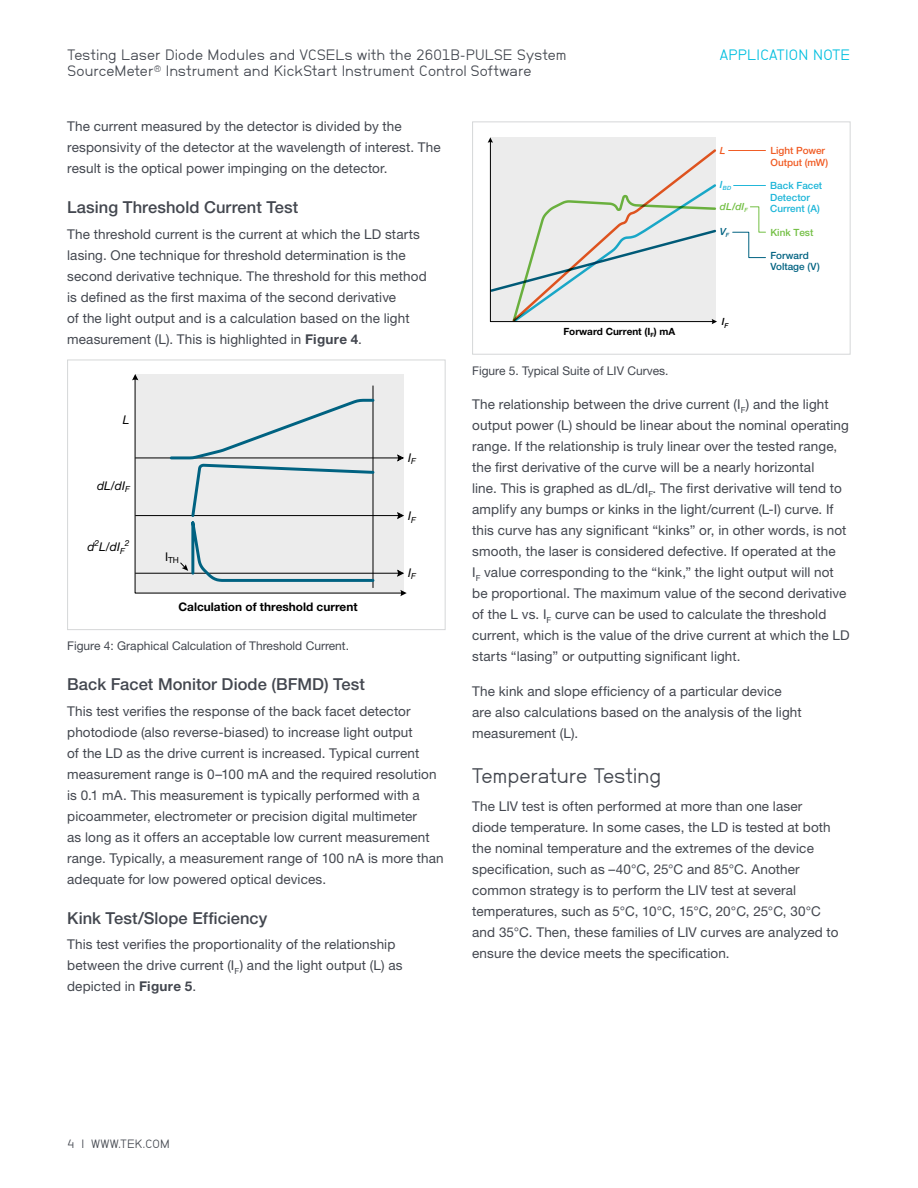
<style>
.page{position:relative;width:918px;height:1188px;background:#fff}
.page>*{position:absolute;margin:0;border:0;box-sizing:border-box;transform-origin:0 0}
.t1{font:21px "NB Grotesk";letter-spacing:-.005em;color:#43474f}
.t2{font:500 16.5px "Helvetica Neue LT Std";letter-spacing:.005em;color:#43474f}
.t3{font:15px/16.5px "NB Grotesk";letter-spacing:.005em;color:#43474f}
.t4{font:15px "NB Grotesk";letter-spacing:.02em;color:#00bfdf}
.t5{font:13.5px/21px "Helvetica Neue LT Std";letter-spacing:.01em;color:#43474f}
.t6{font:12px "Helvetica Neue LT Std";color:#43474f}
.t7{font:italic 12px "Helvetica Neue LT Std";color:#000}
.t8{font:12px "NB Grotesk";letter-spacing:.025em;color:#43474f}
.t9{font:700 11.85px "Helvetica Neue LT Std";color:#000}
.t10{font:500 9.9px/11.7px "Helvetica Neue LT Std";color:#1cb5d8}
.t11{font:700 9.9px "Helvetica Neue LT Std";color:#000}
.t12{font:500 9.9px/11.6px "Helvetica Neue LT Std";color:#f05a22}
.t13{font:500 9.9px/11.6px "Helvetica Neue LT Std";color:#006281}
.t14{font:500 9.9px "Helvetica Neue LT Std";color:#73bf44}
.t15{font:italic 500 9.9px "Helvetica Neue";color:#73bf44}
.t16{font:italic 500 9.9px "Helvetica Neue";color:#000}
.t17{font:8.4px "Helvetica Neue LT Std";color:#000}
.t18{font:italic 8.4px "Helvetica Neue LT Std";color:#000}
.t19{font:italic 500 5.85px "Helvetica Neue";color:#1cb5d8}
.t20{font:italic 500 5.85px "Helvetica Neue";color:#73bf44}
.t21{font:italic 500 5.85px "Helvetica Neue";color:#006281}
.s1{font-weight:700}
</style>
<div class="page">
<div style="left:135px;top:374px;width:269px;height:219px;background:#ececec"></div>
<svg style="left:132px;top:374px;width:6px;height:6px"></svg>
<svg style="left:134px;top:378px;width:268px;height:216px"></svg>
<svg style="left:400px;top:590px;width:7px;height:6px"></svg>
<div style="left:67px;top:360px;width:379px;height:270px;border:1px solid #d5d7d8"></div>
<div style="left:472px;top:122px;width:379px;height:233px;border:1px solid #d5d7d8"></div>
<svg style="left:488px;top:137px;width:278px;height:187px"></svg>
<p class="t3" style="left:68px;top:46px;width:500px">Testing Laser Diode Modules and VCSELs with the 2601B-PULSE System<br>SourceMeter<sup>®</sup> Instrument and KickStart Instrument Control Software</p>
<p class="t4" style="left:720px;top:46px;width:132px">APPLICATION NOTE</p>
<p class="t5" style="left:67px;top:116px;width:375px">The current measured by the detector is divided by the responsivity of the detector at the wavelength of interest. The result is the optical power impinging on the detector.</p>
<p class="t2" style="left:67px;top:197px;width:233px">Lasing Threshold Current Test</p>
<p class="t5" style="left:67px;top:223px;width:361px">The threshold current is the current at which the LD starts lasing. One technique for threshold determination is the second derivative technique. The threshold for this method is defined as the first maxima of the second derivative<br>of the light output and is a calculation based on the light measurement (L). This is highlighted in <span class="s1">Figure 4</span>.</p>
<p class="t7" style="left:123px;top:413px;width:8px">L</p>
<p class="t7" style="left:97px;top:478px;width:34px">dL/dI<sub>F</sub></p>
<p class="t7" style="left:87px;top:540px;width:39px">d<sup>2</sup>L/dI<sub>F</sub></p>
<p class="t18" style="left:125px;top:538px;width:6px">2</p>
<p class="t17" style="left:165px;top:555px;width:16px"><sup>I</sup>TH</p>
<p class="t9" style="left:178px;top:600px;width:181px">Calculation of threshold current</p>
<p class="t7" style="left:408px;top:450px;width:9px">I<sub>F</sub></p>
<p class="t7" style="left:408px;top:509px;width:9px">I<sub>F</sub></p>
<p class="t7" style="left:408px;top:566px;width:9px">I<sub>F</sub></p>
<p class="t6" style="left:67px;top:639px;width:283px">Figure 4: Graphical Calculation of Threshold Current.</p>
<p class="t2" style="left:67px;top:675px;width:299px">Back Facet Monitor Diode (BFMD) Test</p>
<p class="t5" style="left:67px;top:700px;width:378px">This test verifies the response of the back facet detector photodiode (also reverse-biased) to increase light output<br>of the LD as the drive current is increased. Typical current measurement range is 0–100 mA and the required resolution is 0.1 mA. This measurement is typically performed with a picoammeter, electrometer or precision digital multimeter<br>as long as it offers an acceptable low current measurement range. Typically, a measurement range of 100 nA is more than adequate for low powered optical devices.</p>
<p class="t2" style="left:67px;top:908px;width:202px">Kink Test/Slope Efficiency</p>
<p class="t5" style="left:67px;top:934px;width:337px">This test verifies the proportionality of the relationship between the drive current (I<sub>F</sub>) and the light output (L) as depicted in <span class="s1">Figure 5</span>.</p>
<p class="t12" style="left:770px;top:145px;width:59px">Light Power<br>Output (mW)</p>
<p class="t19" style="left:720px;top:185px;width:13px"><sup>I</sup>BD</p>
<p class="t10" style="left:770px;top:179px;width:53px">Back Facet<br>Detector<br>Current (A)</p>
<p class="t15" style="left:720px;top:201px;width:26px;rotate:1deg">dL/dI</p>
<p class="t20" style="left:745px;top:207px;width:5px">F</p>
<p class="t21" style="left:726px;top:231px;width:5px">F</p>
<p class="t14" style="left:770px;top:226px;width:44px">Kink Test</p>
<p class="t11" style="left:563px;top:326px;width:114px">Forward Current (I<sub>F</sub>) mA</p>
<p class="t16" style="left:722px;top:316px;width:8px">I<sub>F</sub></p>
<p class="t13" style="left:770px;top:249px;width:51px">Forward<br>Voltage (V)</p>
<p class="t6" style="left:472px;top:363px;width:198px">Figure 5. Typical Suite of LIV Curves.</p>
<p class="t5" style="left:472px;top:394px;width:379px">The relationship between the drive current (I<sub>F</sub>) and the light output power (L) should be linear about the nominal operating range. If the relationship is truly linear over the tested range, the first derivative of the curve will be a nearly horizontal<br>line. This is graphed as dL/dI<sub>F</sub>. The first derivative will tend to amplify any bumps or kinks in the light/current (L-I) curve. If this curve has any significant “kinks” or, in other words, is not smooth, the laser is considered defective. If operated at the<br>I<sub>F</sub> value corresponding to the “kink,” the light output will not be proportional. The maximum value of the second derivative of the L vs. I<sub>F</sub> curve can be used to calculate the threshold current, which is the value of the drive current at which the LD starts “lasing” or outputting significant light.</p>
<p class="t5" style="left:472px;top:680px;width:331px">The kink and slope efficiency of a particular device are also calculations based on the analysis of the light measurement (L).</p>
<h1 class="t1" style="left:472px;top:764px;width:191px">Temperature Testing</h1>
<p class="t5" style="left:472px;top:796px;width:368px">The LIV test is often performed at more than one laser diode temperature. In some cases, the LD is tested at both the nominal temperature and the extremes of the device specification, such as –40°C, 25°C and 85°C. Another common strategy is to perform the LIV test at several temperatures, such as 5°C, 10°C, 15°C, 20°C, 25°C, 30°C and 35°C. Then, these families of LIV curves are analyzed to ensure the device meets the specification.</p>
<p class="t8" style="left:68px;top:1136px;width:104px">4 | WWW.TEK.COM</p>
</div>
